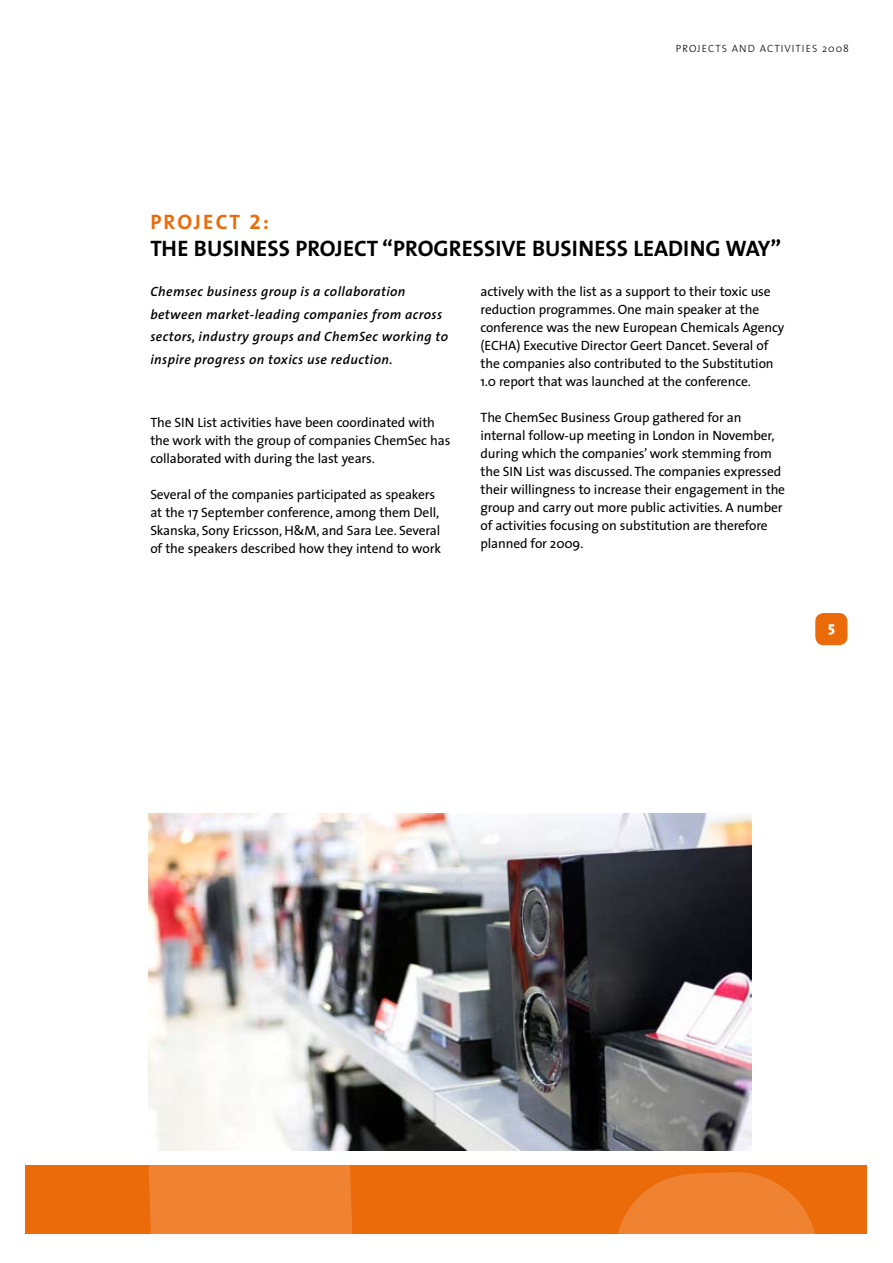
<style>
.page{position:relative;width:893px;height:1263px;background:#fff}
.page>*{position:absolute;margin:0;border:0;box-sizing:border-box;transform-origin:0 0}
.t1{font:700 22.5px "The Sans";color:#000}
.t2{font:700 21px "The Sans";letter-spacing:.1em;color:#eb6b0a}
.t3{font:800 15px "The Sans";color:#fff}
.t4{font:13.5px/18px "The Sans";letter-spacing:-.01em;color:#000}
.t5{font:italic 600 13.5px/22.5px "The Sans";letter-spacing:.03em;color:#000}
.t6{font:10.5px "The Sans Light Caps";letter-spacing:.095em;color:#000}
.s1{font-family:"The Sans";font-weight:300}
.s2{font-family:"The Sans Bold Expert";font-weight:400}
</style>
<div class="page">
<div style="left:26px;top:1165px;width:841px;height:68px;background:#eb6b0a"></div>
<svg style="left:148px;top:1165px;width:667px;height:68px;fill:#ef8332"></svg>
<div style="left:815px;top:613px;width:32px;height:32px;background:#eb6b0a;border-radius:9px"></div>
<img style="left:149px;top:813px;width:602px;height:338px">
<p class="t6" style="left:676px;top:39px;width:175px">PROJECTS AND ACTIVITIES <span class="s1">2008</span></p>
<h2 class="t2" style="left:150px;top:205px;width:120px">PROJECT <span class="s2">2</span>:</h2>
<h1 class="t1" style="left:150px;top:229px;width:633px">THE BUSINESS PROJECT “PROGRESSIVE BUSINESS LEADING WAY”</h1>
<p class="t5" style="left:150px;top:280px;width:299px">Chemsec business group is a collaboration between market-leading companies from across sectors, industry groups and ChemSec working to inspire progress on toxics use reduction.</p>
<p class="t4" style="left:150px;top:413px;width:302px">The SIN List activities have been coordinated with the work with the group of companies ChemSec has collaborated with during the last years.</p>
<p class="t4" style="left:150px;top:485px;width:292px">Several of the companies participated as speakers at the 17 September conference, among them Dell, Skanska, Sony Ericsson, H&amp;M, and Sara Lee. Several of the speakers described how they intend to work</p>
<p class="t4" style="left:480px;top:282px;width:305px">actively with the list as a support to their toxic use reduction programmes. One main speaker at the conference was the new European Chemicals Agency (ECHA) Executive Director Geert Dancet. Several of the companies also contributed to the Substitution 1.0 report that was launched at the conference.</p>
<p class="t4" style="left:480px;top:408px;width:306px">The ChemSec Business Group gathered for an internal follow-up meeting in London in November, during which the companies’ work stemming from the SIN List was discussed. The companies expressed their willingness to increase their engagement in the group and carry out more public activities. A number of activities focusing on substitution are therefore planned for 2009.</p>
<p class="t3" style="left:828px;top:615px;width:8px">5</p>
</div>
